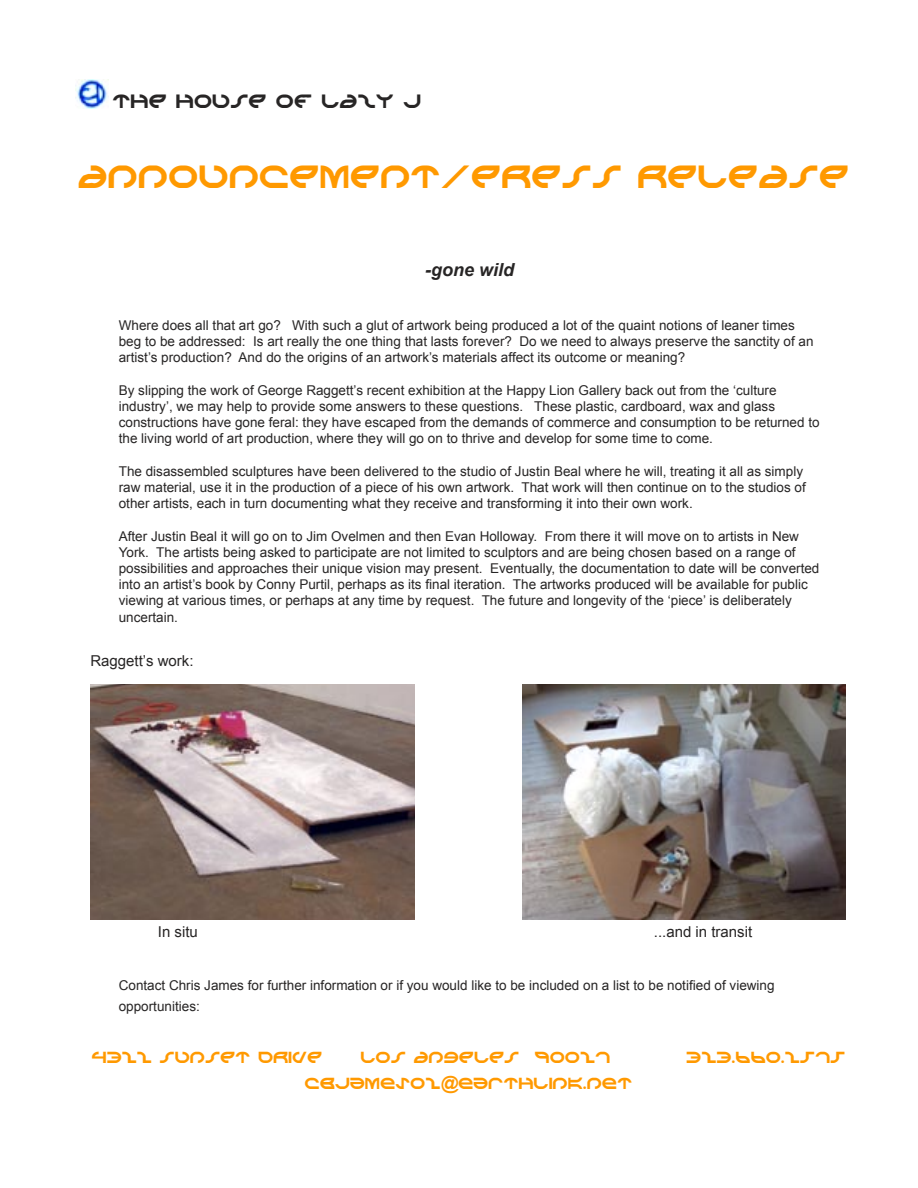
<style>
.page{position:relative;width:918px;height:1188px;background:#fff}
.page>*{position:absolute;margin:0;border:0;box-sizing:border-box;transform-origin:0 0}
.Heading_4{font:30px "Aetherfox";color:#f90}
.Heading_3{font:18px "Aetherfox";color:#272525}
.Heading_5{font:italic 700 18px "Arial";color:#272525}
.Heading_3-2{font:15px "Aetherfox";color:#f90}
.t1{font:15px "Arial";color:#272525}
.Body_Text{font:13.5px/16.2px "Arial";color:#272525}
.s1{font-family:"Arial";font-weight:700;font-size:18px}
</style>
<div class="page">
<img style="left:76px;top:80px;width:33px;height:28px">
<img style="left:522px;top:684px;width:324px;height:236px">
<img style="left:91px;top:684px;width:324px;height:236px">
<p class="Heading_3" style="left:113px;top:93px;width:310px">THE HOUSE OF LAZY J</p>
<p class="Heading_4" style="left:79px;top:162px;width:773px">ANNOUNCEMENT/PRESS RELEASE</p>
<p class="Heading_5" style="left:425px;top:259px;width:91px">-gone wild</p>
<p class="Body_Text" style="left:119px;top:317px;width:696px">Where does all that art go? With such a glut of artwork being produced a lot of the quaint notions of leaner times beg to be addressed: Is art really the one thing that lasts forever? Do we need to always preserve the sanctity of an artist’s production? And do the origins of an artwork’s materials affect its outcome or meaning?</p>
<p class="Body_Text" style="left:119px;top:382px;width:702px">By slipping the work of George Raggett’s recent exhibition at the Happy Lion Gallery back out from the ‘culture industry’, we may help to provide some answers to these questions. These plastic, cardboard, wax and glass constructions have gone feral: they have escaped from the demands of commerce and consumption to be returned to the living world of art production, where they will go on to thrive and develop for some time to come.</p>
<p class="Body_Text" style="left:119px;top:463px;width:689px">The disassembled sculptures have been delivered to the studio of Justin Beal where he will, treating it all as simply raw material, use it in the production of a piece of his own artwork. That work will then continue on to the studios of other artists, each in turn documenting what they receive and transforming it into their own work.</p>
<p class="Body_Text" style="left:119px;top:528px;width:702px">After Justin Beal it will go on to Jim Ovelmen and then Evan Holloway. From there it will move on to artists in New York. The artists being asked to participate are not limited to sculptors and are being chosen based on a range of possibilities and approaches their unique vision may present. Eventually, the documentation to date will be converted into an artist’s book by Conny Purtil, perhaps as its final iteration. The artworks produced will be available for public viewing at various times, or perhaps at any time by request. The future and longevity of the ‘piece’ is deliberately uncertain.</p>
<p class="t1" style="left:90px;top:653px;width:105px">Raggett’s work:</p>
<p class="t1" style="left:158px;top:924px;width:42px">In situ</p>
<p class="t1" style="left:654px;top:924px;width:100px">...and in transit</p>
<p class="Body_Text" style="left:119px;top:974px;width:657px;line-height:21.6px">Contact Chris James for further information or if you would like to be included on a list to be notified of viewing opportunities:</p>
<p class="Heading_3-2" style="left:92px;top:1051px;width:232px">4322 SUNSET DRIVE</p>
<p class="Heading_3-2" style="left:361px;top:1051px;width:251px">LOS ANGELES 90027</p>
<p class="Heading_3-2" style="left:687px;top:1051px;width:160px">323.660.2575</p>
<p class="Heading_3-2" style="left:305px;top:1076px;width:329px">CBJAMES02<span class="s1">@</span>EARTHLINK.NET</p>
</div>
